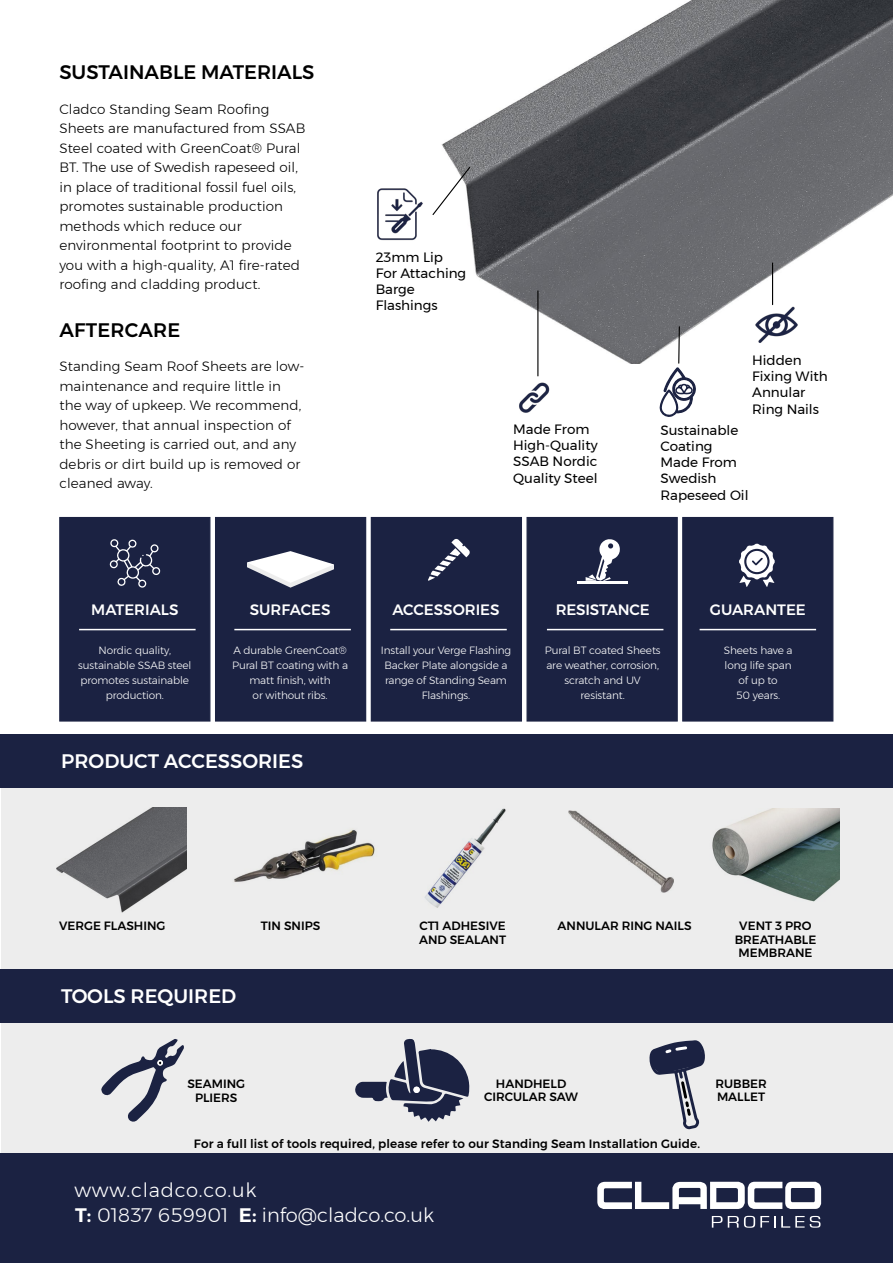
<style>
.page{position:relative;width:893px;height:1263px;background:#fff}
.page>*{position:absolute;margin:0;border:0;box-sizing:border-box;transform-origin:0 0}
.t1{font:300 19.5px "Montserrat";color:#fff}
.t2{font:500 19.5px "Montserrat";color:#fff}
.t3{font:500 19.5px "Montserrat";color:#000}
.t4{font:300 19.5px "Montserrat";letter-spacing:.04em;color:#fff}
.t5{font:500 15px "Montserrat";color:#fff}
.t6{font:300 13.5px/19.5px "Montserrat";letter-spacing:.01em;color:#000}
.t7{font:13.5px/16.2px "Montserrat";color:#000}
.t8{font:500 12px/13.5px "Montserrat";color:#000;text-align:center}
.t9{font:300 10.5px/15px "Montserrat";letter-spacing:-.01em;color:#fff;text-align:center}
.s1{font-weight:600}
</style>
<div class="page">
<div style="left:1px;top:780px;width:892px;height:463px;background:#ededed"></div>
<svg style="left:355px;top:1039px;width:115px;height:83px"></svg>
<div style="left:413px;top:1086px;width:7px;height:7px;background:#fff;border-radius:50%"></div>
<svg style="left:649px;top:1040px;width:56px;height:90px"></svg>
<img style="left:234px;top:830px;width:141px;height:52px">
<img style="left:56px;top:808px;width:131px;height:104px">
<img style="left:425px;top:808px;width:81px;height:100px">
<img style="left:712px;top:809px;width:128px;height:93px">
<img style="left:568px;top:810px;width:106px;height:83px">
<div style="left:0;top:734px;width:893px;height:54px;background:#1b2242"></div>
<div style="left:0;top:969px;width:893px;height:53px;background:#1b2242"></div>
<svg style="left:101px;top:1039px;width:83px;height:83px"></svg>
<img style="left:441px;top:0;width:452px;height:364px">
<div style="left:0;top:1153px;width:893px;height:110px;background:#1b2242"></div>
<svg style="left:712px;top:1216px;width:108px;height:12px"></svg>
<svg style="left:597px;top:1182px;width:224px;height:27px"></svg>
<div style="left:371px;top:517px;width:151px;height:205px;background:#1b2242;border:1px solid #1b2242"></div>
<hr style="left:390px;top:629px;width:117px;height:1px;background:#fff">
<svg style="left:434px;top:166px;width:37px;height:50px"></svg>
<hr style="left:772px;top:263px;width:1px;height:42px;background:#000">
<img style="left:519px;top:367px;width:31px;height:46px">
<svg style="left:659px;top:326px;width:38px;height:91px"></svg>
<div style="left:59px;top:517px;width:151px;height:205px;background:#1b2242;border:1px solid #1b2242"></div>
<div style="left:215px;top:517px;width:151px;height:205px;background:#1b2242;border:1px solid #1b2242"></div>
<hr style="left:79px;top:629px;width:117px;height:1px;background:#fff">
<hr style="left:234px;top:629px;width:117px;height:1px;background:#fff">
<svg style="left:247px;top:551px;width:87px;height:37px"></svg>
<svg style="left:109px;top:539px;width:52px;height:49px"></svg>
<div style="left:682px;top:517px;width:151px;height:205px;background:#1b2242;border:1px solid #1b2242"></div>
<div style="left:526px;top:517px;width:152px;height:205px;background:#1b2242;border:1px solid #1b2242"></div>
<hr style="left:700px;top:629px;width:116px;height:1px;background:#fff">
<hr style="left:547px;top:629px;width:116px;height:1px;background:#fff">
<svg style="left:739px;top:543px;width:36px;height:44px"></svg>
<hr style="left:577px;top:582px;width:50px;height:2px;background:#fff">
<svg style="left:586px;top:539px;width:34px;height:42px"></svg>
<svg style="left:428px;top:539px;width:42px;height:42px"></svg>
<hr style="left:537px;top:291px;width:1px;height:85px;background:#000">
<img style="left:377px;top:188px;width:57px;height:53px">
<img style="left:750px;top:298px;width:54px;height:53px">
<h1 class="t3" style="left:59px;top:57px;width:257px">SUSTAINABLE MATERIALS</h1>
<p class="t6" style="left:59px;top:99px;width:248px">Cladco Standing Seam Roofing Sheets are manufactured from SSAB Steel coated with GreenCoat® Pural BT. The use of Swedish rapeseed oil, in place of traditional fossil fuel oils, promotes sustainable production methods which reduce our environmental footprint to provide you with a high-quality, A1 fire-rated roofing and cladding product.</p>
<h1 class="t3" style="left:59px;top:315px;width:122px">AFTERCARE</h1>
<p class="t6" style="left:59px;top:357px;width:246px">Standing Seam Roof Sheets are low&shy;maintenance and require little in the way of upkeep. We recommend, however, that annual inspection of the Sheeting is carried out, and any debris or dirt build up is removed or cleaned away.</p>
<p class="t7" style="left:376px;top:249px;width:92px">23mm Lip<br>For Attaching<br>Barge<br>Flashings</p>
<p class="t7" style="left:513px;top:421px;width:86px">Made From<br>High-Quality<br>SSAB Nordic<br>Quality Steel</p>
<p class="t7" style="left:752px;top:352px;width:77px">Hidden<br>Fixing With<br>Annular<br>Ring Nails</p>
<p class="t7" style="left:660px;top:422px;width:90px">Sustainable<br>Coating<br>Made From<br>Swedish<br>Rapeseed Oil</p>
<p class="t5" style="left:91px;top:598px;width:89px">MATERIALS</p>
<p class="t5" style="left:250px;top:598px;width:82px">SURFACES</p>
<p class="t9" style="left:78px;top:643px;width:115px">Nordic quality, sustainable SSAB steel promotes sustainable production.</p>
<p class="t9" style="left:232px;top:643px;width:118px">A durable GreenCoat®<br>Pural BT coating with a matt finish, with<br>or without ribs.</p>
<h1 class="t2" style="left:61px;top:746px;width:244px">PRODUCT ACCESSORIES</h1>
<p class="t5" style="left:392px;top:598px;width:109px">ACCESSORIES</p>
<p class="t9" style="left:381px;top:643px;width:132px">Install your Verge Flashing<br>Backer Plate alongside a range of Standing Seam<br>Flashings.</p>
<p class="t5" style="left:556px;top:598px;width:96px">RESISTANCE</p>
<p class="t5" style="left:710px;top:598px;width:97px">GUARANTEE</p>
<p class="t9" style="left:724px;top:643px;width:70px">Sheets have a long life span of up to<br>50 years.</p>
<p class="t9" style="left:545px;top:643px;width:117px">Pural BT coated Sheets are weather, corrosion, scratch and UV resistant.</p>
<p class="t8" style="left:59px;top:919px;width:108px">VERGE FLASHING</p>
<p class="t8" style="left:261px;top:919px;width:61px">TIN SNIPS</p>
<p class="t8" style="left:558px;top:919px;width:135px">ANNULAR RING NAILS</p>
<p class="t8" style="left:419px;top:919px;width:89px;text-align:left">CT1 ADHESIVE<br>AND SEALANT</p>
<p class="t8" style="left:735px;top:919px;width:83px">VENT 3 PRO<br>BREATHABLE<br>MEMBRANE</p>
<h1 class="t2" style="left:61px;top:980px;width:177px">TOOLS REQUIRED</h1>
<p class="t8" style="left:187px;top:1077px;width:59px">SEAMING<br>PLIERS</p>
<p class="t8" style="left:484px;top:1077px;width:95px">HANDHELD<br>CIRCULAR SAW</p>
<p class="t8" style="left:715px;top:1077px;width:53px;text-align:left">RUBBER<br>MALLET</p>
<p class="t8" style="left:194px;top:1137px;width:508px">For a full list of tools required, please refer to our Standing Seam Installation Guide.</p>
<h1 class="t4" style="left:74px;top:1175px;width:184px">www.cladco.co.uk</h1>
<h1 class="t1" style="left:75px;top:1201px;width:360px"><span class="s1">T:</span> 01837 659901 <span class="s1">E:</span> info@cladco.co.uk</h1>
</div>
